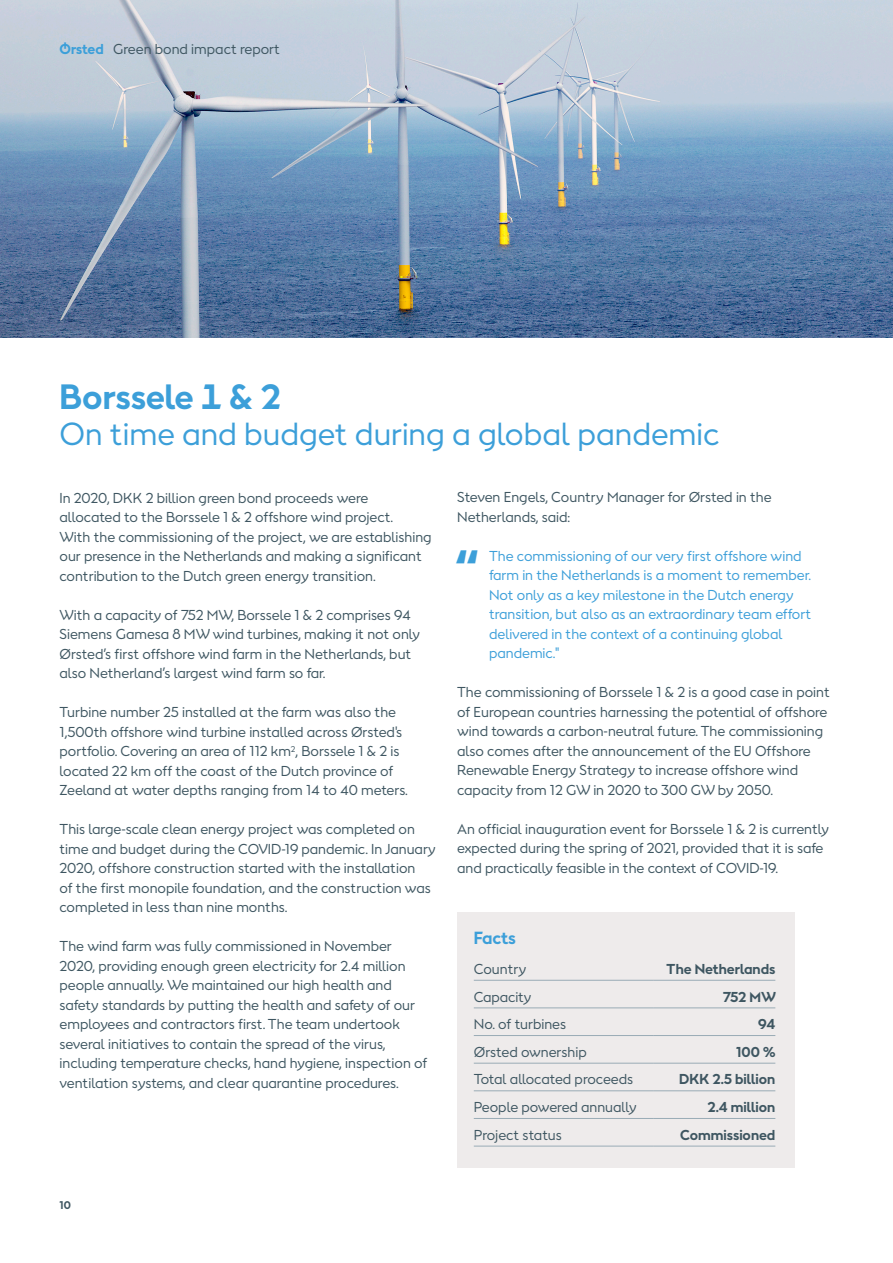
<style>
.page{position:relative;width:893px;height:1263px;background:#fff}
.page>*{position:absolute;margin:0;border:0;box-sizing:border-box;transform-origin:0 0}
.t1{font:700 49.5px "Orsted Sans";color:#3c9fd9}
.t2{font:700 33px "Orsted Sans";color:#3c9fd9}
.t3{font:30px "Orsted Sans";color:#3c9fd9}
.t4{font:700 16.5px "Orsted Sans";color:#3c9fd9}
.t5{font:13.5px/19.5px "Orsted Sans";color:#3e5661}
.t6{font:13.5px/19.5px "Orsted Sans";color:#3c9fd9}
.t7{font:700 13.5px "Orsted Sans";color:#3e5661}
.t8{font:700 10.5px "Orsted Sans";color:#3e5661}
.s1{font-weight:700;color:#3c9fd9}
</style>
<div class="page">
<img style="left:0;top:0;width:893px;height:338px">
<div style="left:457px;top:912px;width:337px;height:256px;background:#eeebeb"></div>
<hr style="left:474px;top:980px;width:180px;height:1px;background:#99abb6">
<hr style="left:654px;top:980px;width:121px;height:1px;background:#99abb6">
<hr style="left:474px;top:1008px;width:180px;height:1px;background:#99abb6">
<hr style="left:654px;top:1008px;width:121px;height:1px;background:#99abb6">
<hr style="left:474px;top:1035px;width:180px;height:1px;background:#99abb6">
<hr style="left:654px;top:1035px;width:121px;height:1px;background:#99abb6">
<hr style="left:474px;top:1063px;width:180px;height:1px;background:#99abb6">
<hr style="left:654px;top:1063px;width:121px;height:1px;background:#99abb6">
<hr style="left:474px;top:1090px;width:180px;height:1px;background:#99abb6">
<hr style="left:654px;top:1090px;width:121px;height:1px;background:#99abb6">
<hr style="left:474px;top:1146px;width:180px;height:1px;background:#99abb6">
<hr style="left:654px;top:1146px;width:121px;height:1px;background:#99abb6">
<hr style="left:474px;top:1118px;width:180px;height:1px;background:#99abb6">
<hr style="left:654px;top:1118px;width:121px;height:1px;background:#99abb6">
<p class="t5" style="left:60px;top:39px;width:222px"><span class="s1">Ørsted</span> Green bond impact report</p>
<h2 class="t2" style="left:60px;top:375px;width:223px">Borssele 1 &amp; 2</h2>
<h3 class="t3" style="left:60px;top:414px;width:661px">On time and budget during a global pandemic</h3>
<p class="t5" style="left:60px;top:488px;width:374px">In 2020, DKK 2 billion green bond proceeds were allocated to the Borssele 1 &amp; 2 offshore wind project.<br>With the commissioning of the project, we are establishing our presence in the Netherlands and making a significant contribution to the Dutch green energy transition.</p>
<p class="t5" style="left:60px;top:605px;width:362px">With a capacity of 752 MW, Borssele 1 &amp; 2 comprises 94<br>Siemens Gamesa 8 MW wind turbines, making it not only Ørsted’s first offshore wind farm in the Netherlands, but also Netherland’s largest wind farm so far.</p>
<p class="t5" style="left:60px;top:702px;width:350px">Turbine number 25 installed at the farm was also the 1,500th offshore wind turbine installed across Ørsted's portfolio. Covering an area of 112 km<sup>2</sup>, Borssele 1 &amp; 2 is located 22 km off the coast of the Dutch province of Zeeland at water depths ranging from 14 to 40 meters.</p>
<p class="t5" style="left:60px;top:819px;width:378px">This large-scale clean energy project was completed on time and budget during the COVID-19 pandemic. In January 2020, offshore construction started with the installation<br>of the first monopile foundation, and the construction was completed in less than nine months.</p>
<p class="t5" style="left:60px;top:936px;width:369px">The wind farm was fully commissioned in November 2020, providing enough green electricity for 2.4 million people annually. We maintained our high health and safety standards by putting the health and safety of our employees and contractors first. The team undertook several initiatives to contain the spread of the virus, including temperature checks, hand hygiene, inspection of ventilation systems, and clear quarantine procedures.</p>
<p class="t5" style="left:457px;top:488px;width:316px">Steven Engels, Country Manager for Ørsted in the<br>Netherlands, said:</p>
<p class="t6" style="left:489px;top:546px;width:324px">The commissioning of our very first offshore wind farm in the Netherlands is a moment to remember.<br>Not only as a key milestone in the Dutch energy transition, but also as an extraordinary team effort delivered in the context of a continuing global pandemic."</p>
<p class="t5" style="left:457px;top:683px;width:374px">The commissioning of Borssele 1 &amp; 2 is a good case in point of European countries harnessing the potential of offshore wind towards a carbon-neutral future. The commissioning also comes after the announcement of the EU Offshore Renewable Energy Strategy to increase offshore wind capacity from 12 GW in 2020 to 300 GW by 2050.</p>
<p class="t5" style="left:457px;top:819px;width:373px">An official inauguration event for Borssele 1 &amp; 2 is currently expected during the spring of 2021, provided that it is safe and practically feasible in the context of COVID-19.</p>
<h1 class="t1" style="left:454px;top:537px;width:26px">“</h1>
<p class="t4" style="left:474px;top:927px;width:44px">Facts</p>
<p class="t5" style="left:474px;top:959px;width:54px">Country</p>
<p class="t7" style="left:667px;top:960px;width:110px">The Netherlands</p>
<p class="t5" style="left:474px;top:987px;width:59px">Capacity</p>
<p class="t7" style="left:723px;top:987px;width:54px">752 MW</p>
<p class="t5" style="left:474px;top:1014px;width:94px">No. of turbines</p>
<p class="t7" style="left:758px;top:1015px;width:19px">94</p>
<p class="t5" style="left:474px;top:1042px;width:115px">Ørsted ownership</p>
<p class="t7" style="left:736px;top:1043px;width:41px">100 %</p>
<p class="t5" style="left:474px;top:1069px;width:161px">Total allocated proceeds</p>
<p class="t7" style="left:679px;top:1070px;width:98px">DKK 2.5 billion</p>
<p class="t5" style="left:474px;top:1097px;width:164px">People powered annually</p>
<p class="t7" style="left:707px;top:1098px;width:69px">2.4 million</p>
<p class="t5" style="left:474px;top:1125px;width:90px">Project status</p>
<p class="t7" style="left:680px;top:1126px;width:97px">Commissioned</p>
<p class="t8" style="left:60px;top:1197px;width:13px">10</p>
</div>
